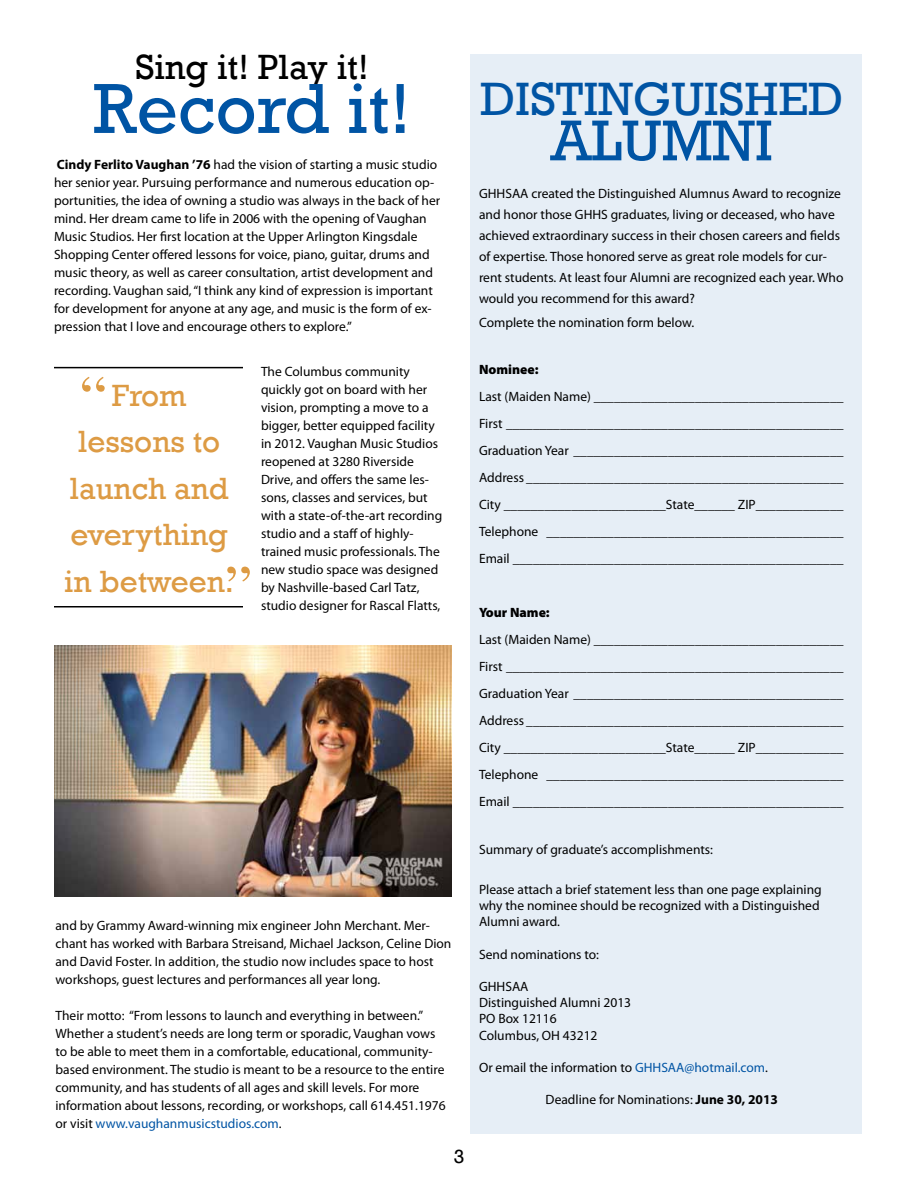
<style>
.page{position:relative;width:918px;height:1188px;background:#fff}
.page>*{position:absolute;margin:0;border:0;box-sizing:border-box;transform-origin:0 0}
.t1{font:72px "Rockwell";color:#0054a4}
.t2{font:61.2px "Times";color:#dd9b44}
.t3{font:58.5px "Rockwell";color:#0054a4}
.t4{font:48px "Rockwell";color:#0054a4}
.t5{font:36px "Rockwell";color:#000}
.t6{font:31.5px/46.5px "Rockwell";color:#dd9b44;text-align:center}
.t7{font:19.5px "Rockwell";color:#000}
.t8{font:13.5px/18px "Myriad Pro";color:#000}
.t9{font:900 13.5px "Myriad Pro";color:#000}
.s1{font-weight:700}
.s2{font-family:"Times";font-size:61.2px}
.s3{color:#0054a4}
</style>
<div class="page">
<div style="left:470px;top:54px;width:392px;height:1080px;background:#e6eef6"></div>
<img style="left:54px;top:646px;width:397px;height:251px">
<hr style="left:54px;top:367px;width:189px;height:1px;background:#000">
<hr style="left:54px;top:606px;width:189px;height:2px;background:#000">
<h3 class="t5" style="left:135px;top:46px;width:235px">Sing it! Play it!</h3>
<h1 class="t1" style="left:93px;top:67px;width:319px">Record it!</h1>
<p class="t8" style="left:54px;top:155px;width:388px"><span class="s1">Cindy Ferlito Vaughan ’76</span> had the vision of starting a music studio her senior year. Pursuing performance and numerous education op&shy;portunities, the idea of owning a studio was always in the back of her mind. Her dream came to life in 2006 with the opening of Vaughan Music Studios. Her first location at the Upper Arlington Kingsdale Shopping Center offered lessons for voice, piano, guitar, drums and music theory, as well as career consultation, artist development and recording. Vaughan said, “I think any kind of expression is important for development for anyone at any age, and music is the form of ex&shy;pression that I love and encourage others to explore.”</p>
<p class="t8" style="left:261px;top:363px;width:183px">The Columbus community quickly got on board with her vision, prompting a move to a bigger, better equipped facility in 2012. Vaughan Music Studios reopened at 3280 Riverside<br>Drive, and offers the same les&shy;sons, classes and services, but with a state-of-the-art recording studio and a staff of highly&shy;trained music professionals. The new studio space was designed by Nashville-based Carl Tatz, studio designer for Rascal Flatts,</p>
<h2 class="t2" style="left:80px;top:340px;width:29px">“</h2>
<h3 class="t6" style="left:64px;top:373px;width:190px">From lessons to launch and everything in between.<span class="s2">”</span></h3>
<p class="t8" style="left:55px;top:917px;width:397px">and by Grammy Award-winning mix engineer John Merchant. Mer&shy;chant has worked with Barbara Streisand, Michael Jackson, Celine Dion and David Foster. In addition, the studio now includes space to host workshops, guest lectures and performances all year long.</p>
<p class="t8" style="left:55px;top:1007px;width:392px">Their motto: “From lessons to launch and everything in between.” Whether a student’s needs are long term or sporadic, Vaughan vows to be able to meet them in a comfortable, educational, community&shy;based environment. The studio is meant to be a resource to the entire community, and has students of all ages and skill levels. For more information about lessons, recording, or workshops, call 614.451.1976 or visit <span class="s3">www.vaughanmusicstudios.com</span>.</p>
<h3 class="t7" style="left:454px;top:1145px;width:12px">3</h3>
<h3 class="t4" style="left:480px;top:72px;width:365px">DISTINGUISHED</h3>
<h3 class="t3" style="left:551px;top:107px;width:224px">ALUMNI</h3>
<p class="t8" style="left:479px;top:182px;width:366px;line-height:21px">GHHSAA created the Distinguished Alumnus Award to recognize and honor those GHHS graduates, living or deceased, who have achieved extraordinary success in their chosen careers and fields of expertise. Those honored serve as great role models for cur&shy;rent students. At least four Alumni are recognized each year. Who would you recommend for this award?</p>
<p class="t8" style="left:479px;top:314px;width:217px">Complete the nomination form below.</p>
<p class="t9" style="left:479px;top:361px;width:61px">Nominee:</p>
<p class="t8" style="left:479px;top:382px;width:366px;line-height:27px;text-align:justify">Last (Maiden Name) _____________________________________ First __________________________________________________ Graduation Year ________________________________________ Address _______________________________________________ City ________________________State______ ZIP_____________ Telephone ____________________________________________ Email _________________________________________________</p>
<p class="t9" style="left:479px;top:604px;width:72px">Your Name:</p>
<p class="t8" style="left:479px;top:625px;width:366px;line-height:27px;text-align:justify">Last (Maiden Name) _____________________________________ First __________________________________________________ Graduation Year ________________________________________ Address _______________________________________________ City ________________________State______ ZIP_____________ Telephone ____________________________________________ Email _________________________________________________</p>
<p class="t8" style="left:479px;top:840px;width:236px">Summary of graduate’s accomplishments:</p>
<p class="t8" style="left:479px;top:881px;width:344px;line-height:16.2px">Please attach a brief statement less than one page explaining why the nominee should be recognized with a Distinguished<br>Alumni award.</p>
<p class="t8" style="left:479px;top:945px;width:122px">Send nominations to:</p>
<p class="t8" style="left:479px;top:978px;width:154px;line-height:16.2px">GHHSAA<br>Distinguished Alumni 2013<br>PO Box 12116<br>Columbus, OH 43212</p>
<p class="t8" style="left:479px;top:1058px;width:290px">Or email the information to <span class="s3">GHHSAA@hotmail.com</span>.</p>
<p class="t8" style="left:546px;top:1091px;width:234px">Deadline for Nominations: <span class="s1">June 30, 2013</span></p>
</div>
